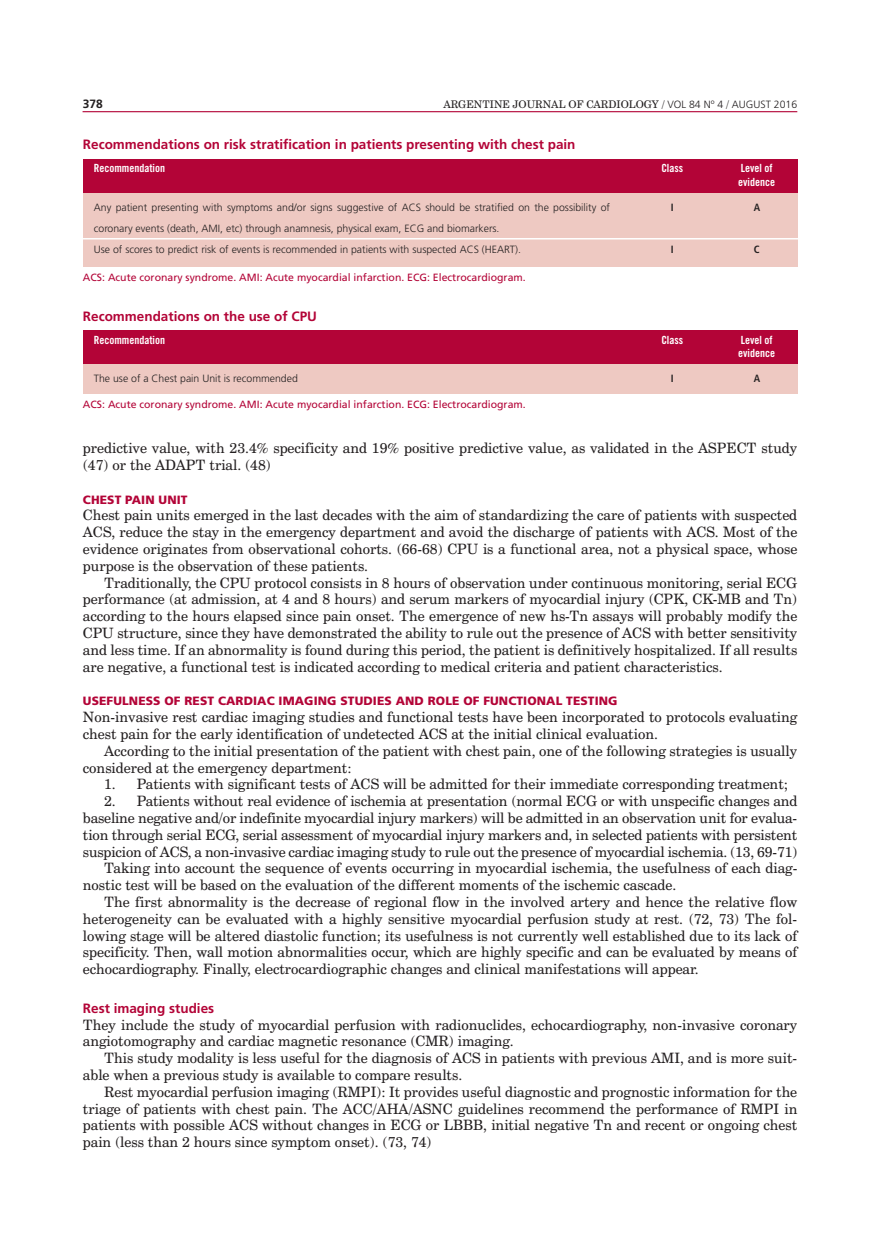
<style>
.page{position:relative;width:893px;height:1234px;background:#fff}
.page>*{position:absolute;margin:0;border:0;box-sizing:border-box;transform-origin:0 0}
.t1{font:14.25px/16.8px "Century Schoolbook BT";color:#231f20}
.t2{font:700 13.5px "Frutiger LT Std";color:#b30437}
.t3{font:12px "Frutiger Black B";letter-spacing:.01em;color:#b30437}
.t4{font:700 12px "Frutiger LT Std";color:#231f20}
.t5{font:11.25px/13.5px "Trade Gothic LT Std Bd Cn 20";color:#fff}
.t6{font:300 10.5px/21px "Frutiger LT Std";color:#231f20}
.t7{font:10.5px "Frutiger";color:#b30437}
.t8{font:10.5px "Century Schoolbook BT";color:#231f20}
.t9{font:700 condensed 10.5px "Frutiger LT Std";color:#231f20}
.s1{font-family:"Frutiger LT Std";font-weight:300}
</style>
<div class="page">
<hr style="left:83px;top:111px;width:714px;height:1px;background:#b30437">
<div style="left:83px;top:192px;width:714px;height:74px;background:#eec9c2"></div>
<div style="left:83px;top:363px;width:714px;height:30px;background:#eec9c2"></div>
<div style="left:83px;top:158px;width:714px;height:34px;background:#b30437"></div>
<div style="left:83px;top:330px;width:714px;height:34px;background:#b30437"></div>
<hr style="left:77px;top:238px;width:733px;height:1px;background:#fff">
<p class="t4" style="left:83px;top:97px;width:22px">378</p>
<p class="t8" style="left:443px;top:98px;width:355px">ARGENTINE JOURNAL OF CARDIOLOGY / <span class="s1">VOL 84 Nº 4</span> / <span class="s1">AUGUST 2016</span></p>
<p class="t2" style="left:83px;top:137px;width:494px">Recommendations on risk stratification in patients presenting with chest pain</p>
<p class="t5" style="left:94px;top:161px;width:73px">Recommendation</p>
<p class="t6" style="left:94px;top:197px;width:518px">Any patient presenting with symptoms and/or signs suggestive of ACS should be stratified on the possibility of coronary events (death, AMI, etc) through anamnesis, physical exam, ECG</p>
<p class="t6" style="left:94px;top:218px;width:429px;text-indent:333px">and biomarkers.<br>Use of scores to predict risk of events is recommended in patients with suspected ACS (HEART).</p>
<p class="t7" style="left:83px;top:271px;width:444px">ACS: Acute coronary syndrome. AMI: Acute myocardial infarction. ECG: Electrocardiogram.</p>
<p class="t2" style="left:83px;top:308px;width:236px">Recommendations on the use of CPU</p>
<p class="t5" style="left:94px;top:332px;width:73px">Recommendation</p>
<p class="t6" style="left:94px;top:368px;width:206px">The use of a Chest pain Unit is recommended</p>
<p class="t7" style="left:83px;top:398px;width:444px">ACS: Acute coronary syndrome. AMI: Acute myocardial infarction. ECG: Electrocardiogram.</p>
<p class="t5" style="left:661px;top:161px;width:23px">Class</p>
<p class="t9" style="left:671px;top:201px;width:4px">I</p>
<p class="t9" style="left:671px;top:243px;width:4px">I</p>
<p class="t5" style="left:661px;top:332px;width:23px">Class</p>
<p class="t9" style="left:671px;top:372px;width:4px">I</p>
<p class="t5" style="left:738px;top:161px;width:38px">Level of evidence</p>
<p class="t9" style="left:754px;top:201px;width:8px">A</p>
<p class="t9" style="left:754px;top:243px;width:7px">C</p>
<p class="t5" style="left:738px;top:332px;width:38px">Level of evidence</p>
<p class="t9" style="left:754px;top:372px;width:8px">A</p>
<p class="t1" style="left:83px;top:439px;width:716px">predictive value, with 23.4% specificity and 19% positive predictive value, as validated in the ASPECT study (47) or the ADAPT trial. (48)</p>
<p class="t3" style="left:83px;top:492px;width:106px">CHEST PAIN UNIT</p>
<p class="t1" style="left:83px;top:506px;width:716px;text-align:justify">Chest pain units emerged in the last decades with the aim of standardizing the care of patients with suspected ACS, reduce the stay in the emergency department and avoid the discharge of patients with ACS. Most of the evidence originates from observational cohorts. (66-68) CPU is a functional area, not a physical space, whose purpose is the observation of these patients.</p>
<p class="t1" style="left:83px;top:574px;width:716px;text-align:justify;text-indent:21px">Traditionally, the CPU protocol consists in 8 hours of observation under continuous monitoring, serial ECG performance (at admission, at 4 and 8 hours) and serum markers of myocardial injury (CPK, CK-MB and Tn) according to the hours elapsed since pain onset. The emergence of new hs-Tn assays will probably modify the CPU structure, since they have demonstrated the ability to rule out the presence of ACS with better sensitivity and less time. If an abnormality is found during this period, the patient is definitively hospitalized. If all results are negative, a functional test is indicated according to medical criteria and patient characteristics.</p>
<p class="t3" style="left:83px;top:693px;width:536px">USEFULNESS OF REST CARDIAC IMAGING STUDIES AND ROLE OF FUNCTIONAL TESTING</p>
<p class="t1" style="left:83px;top:708px;width:716px">Non-invasive rest cardiac imaging studies and functional tests have been incorporated to protocols evaluating chest pain for the early identification of undetected ACS at the initial clinical evaluation.</p>
<p class="t1" style="left:83px;top:741px;width:716px;text-indent:21px">According to the initial presentation of the patient with chest pain, one of the following strategies is usually considered at the emergency department:</p>
<p class="t1" style="left:104px;top:775px;width:685px">1. Patients with significant tests of ACS will be admitted for their immediate corresponding treatment;</p>
<p class="t1" style="left:104px;top:792px;width:695px">2. Patients without real evidence of ischemia at presentation (normal ECG or with unspecific changes and</p>
<p class="t1" style="left:83px;top:809px;width:716px">baseline negative and/or indefinite myocardial injury markers) will be admitted in an observation unit for evalua-</p>
<p class="t1" style="left:83px;top:826px;width:716px">tion through serial ECG, serial assessment of myocardial injury markers and, in selected patients with persistent</p>
<p class="t1" style="left:83px;top:842px;width:716px">suspicion of ACS, a non-invasive cardiac imaging study to rule out the presence of myocardial ischemia. (13, 69-71)</p>
<p class="t1" style="left:104px;top:859px;width:695px">Taking into account the sequence of events occurring in myocardial ischemia, the usefulness of each diag-</p>
<p class="t1" style="left:83px;top:876px;width:595px">nostic test will be based on the evaluation of the different moments of the ischemic cascade.</p>
<p class="t1" style="left:104px;top:893px;width:695px">The first abnormality is the decrease of regional flow in the involved artery and hence the relative flow</p>
<p class="t1" style="left:83px;top:910px;width:716px">heterogeneity can be evaluated with a highly sensitive myocardial perfusion study at rest. (72, 73) The fol-</p>
<p class="t1" style="left:83px;top:926px;width:716px">lowing stage will be altered diastolic function; its usefulness is not currently well established due to its lack of</p>
<p class="t1" style="left:83px;top:943px;width:716px">specificity. Then, wall motion abnormalities occur, which are highly specific and can be evaluated by means of</p>
<p class="t1" style="left:83px;top:960px;width:617px">echocardiography. Finally, electrocardiographic changes and clinical manifestations will appear.</p>
<p class="t2" style="left:83px;top:999px;width:133px">Rest imaging studies</p>
<p class="t1" style="left:83px;top:1015px;width:716px">They include the study of myocardial perfusion with radionuclides, echocardiography, non-invasive coronary angiotomography and cardiac magnetic resonance (CMR) imaging.</p>
<p class="t1" style="left:83px;top:1049px;width:716px;text-indent:21px">This study modality is less useful for the diagnosis of ACS in patients with previous AMI, and is more suit&shy;able when a previous study is available to compare results.</p>
<p class="t1" style="left:83px;top:1082px;width:716px;text-align:justify;text-indent:21px">Rest myocardial perfusion imaging (RMPI): It provides useful diagnostic and prognostic information for the triage of patients with chest pain. The ACC/AHA/ASNC guidelines recommend the performance of RMPI in patients with possible ACS without changes in ECG or LBBB, initial negative Tn and recent or ongoing chest pain (less than 2 hours since symptom onset). (73, 74)</p>
</div>
